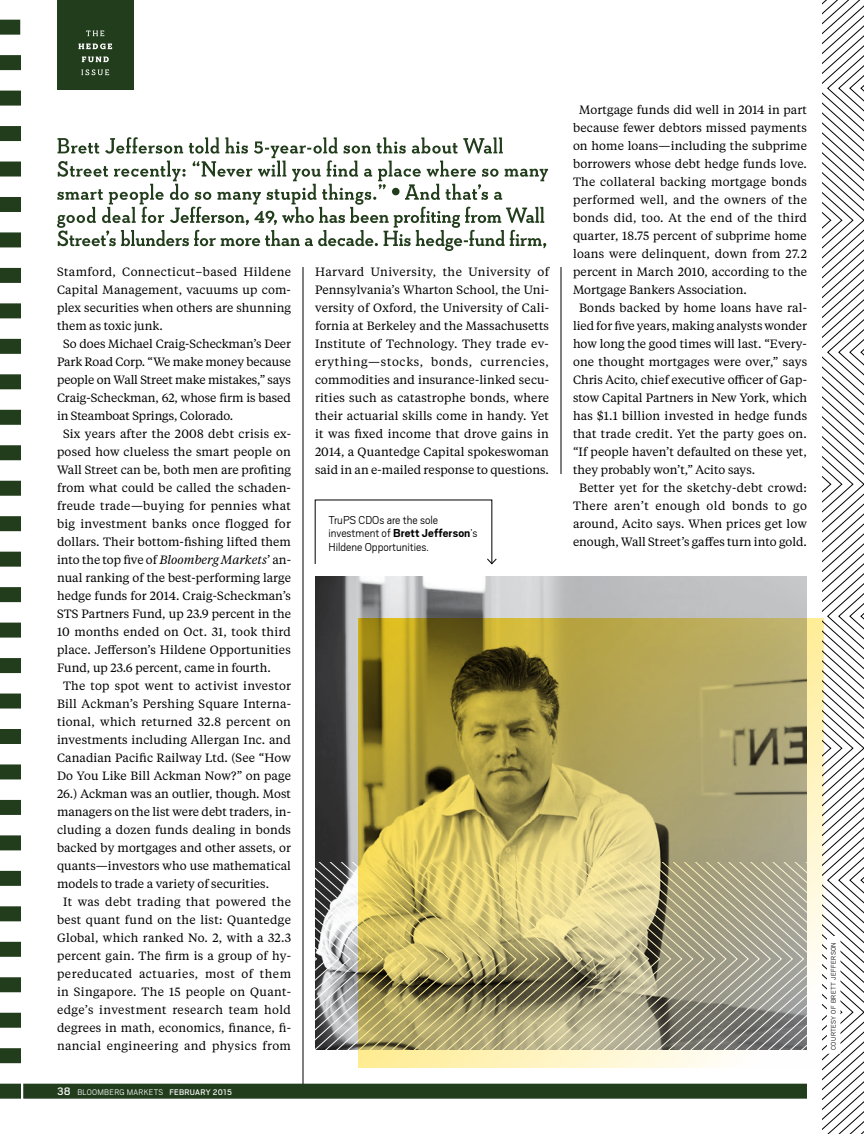
<style>
.page{position:relative;width:864px;height:1134px;background:#fff}
.page>*{position:absolute;margin:0;border:0;box-sizing:border-box;transform-origin:0 0}
.t1{font:300 12.75px/13.5px "Scout";color:#000}
.t2{font:12px/18px "Tiempos Text";letter-spacing:.01em;color:#000;text-align:justify}
.t3{font:12px "Tiempos Text";letter-spacing:-.01em;color:#000}
.t4{font:12px "Tiempos Text";letter-spacing:.03em;color:#000}
.t5{font:12px "Tiempos Text";letter-spacing:.04em;color:#000}
.t6{font:12px "Tiempos Text";letter-spacing:.035em;color:#000}
.t7{font:300 9px "Scout";letter-spacing:.03em;color:#fff}
.t8{font:300 7.5px "Scout";letter-spacing:.05em;color:#000}
.s1{font-style:italic}
.s2{font-weight:400;font-size:12px}
.s3{font-weight:400}
.s4{font-weight:700}
</style>
<div class="page">
<hr style="left:303px;top:267px;width:1px;height:817px;background:#000">
<div style="left:23px;top:1084px;width:784px;height:15px;background:#223d1c"></div>
<hr style="left:561px;top:267px;width:1px;height:207px;background:#000">
<div style="left:0;top:268px;width:21px;height:15px;background:#223d1c"></div>
<div style="left:0;top:835px;width:21px;height:15px;background:#223d1c"></div>
<div style="left:0;top:552px;width:21px;height:15px;background:#223d1c"></div>
<div style="left:0;top:126px;width:21px;height:15px;background:#223d1c"></div>
<div style="left:0;top:694px;width:21px;height:15px;background:#223d1c"></div>
<div style="left:0;top:410px;width:21px;height:15px;background:#223d1c"></div>
<div style="left:0;top:977px;width:21px;height:15px;background:#223d1c"></div>
<div style="left:0;top:197px;width:21px;height:15px;background:#223d1c"></div>
<div style="left:0;top:764px;width:21px;height:15px;background:#223d1c"></div>
<div style="left:0;top:481px;width:21px;height:15px;background:#223d1c"></div>
<div style="left:0;top:1048px;width:21px;height:15px;background:#223d1c"></div>
<div style="left:0;top:55px;width:21px;height:15px;background:#223d1c"></div>
<div style="left:0;top:623px;width:21px;height:15px;background:#223d1c"></div>
<div style="left:0;top:339px;width:21px;height:15px;background:#223d1c"></div>
<div style="left:0;top:906px;width:21px;height:15px;background:#223d1c"></div>
<div style="left:0;top:232px;width:21px;height:15px;background:#223d1c"></div>
<div style="left:0;top:800px;width:21px;height:15px;background:#223d1c"></div>
<div style="left:0;top:516px;width:21px;height:15px;background:#223d1c"></div>
<div style="left:0;top:1084px;width:21px;height:15px;background:#223d1c"></div>
<div style="left:0;top:91px;width:21px;height:15px;background:#223d1c"></div>
<div style="left:0;top:658px;width:21px;height:15px;background:#223d1c"></div>
<div style="left:0;top:374px;width:21px;height:15px;background:#223d1c"></div>
<div style="left:0;top:942px;width:21px;height:15px;background:#223d1c"></div>
<div style="left:0;top:162px;width:21px;height:15px;background:#223d1c"></div>
<div style="left:0;top:729px;width:21px;height:15px;background:#223d1c"></div>
<div style="left:0;top:445px;width:21px;height:15px;background:#223d1c"></div>
<div style="left:0;top:1013px;width:21px;height:15px;background:#223d1c"></div>
<div style="left:0;top:20px;width:20px;height:15px;background:#223d1c"></div>
<div style="left:0;top:587px;width:21px;height:15px;background:#223d1c"></div>
<div style="left:0;top:303px;width:21px;height:15px;background:#223d1c"></div>
<div style="left:0;top:871px;width:21px;height:15px;background:#223d1c"></div>
<div style="left:57px;top:0;width:76px;height:89px;background:#223d1c"></div>
<svg style="left:81px;top:69px;width:28px;height:6px"></svg>
<svg style="left:82px;top:57px;width:27px;height:5px"></svg>
<svg style="left:78px;top:43px;width:34px;height:6px"></svg>
<svg style="left:86px;top:31px;width:18px;height:5px"></svg>
<img style="left:315px;top:576px;width:492px;height:286px">
<svg style="left:487px;top:558px;width:10px;height:6px"></svg>
<svg style="left:822px;top:0;width:42px;height:1134px"></svg>
<svg style="left:315px;top:862px;width:43px;height:188px"></svg>
<img style="left:358px;top:618px;width:466px;height:450px">
<div style="left:827px;top:936px;width:13px;height:118px;background:#fff"></div>
<svg style="left:57px;top:137px;width:491px;height:114px"></svg>
<p class="t4" style="left:57px;top:264px;width:236px">Stamford, Connecticut–based Hildene</p>
<p class="t2" style="left:57px;top:280px;width:235px">Capital Management, vacuums up com-</p>
<p class="t2" style="left:57px;top:298px;width:235px">plex securities when others are shunning</p>
<p class="t2" style="left:57px;top:316px;width:107px">them as toxic junk.</p>
<p class="t3" style="left:63px;top:336px;width:230px">So does Michael Craig-Scheckman’s Deer</p>
<p class="t3" style="left:57px;top:354px;width:236px">Park Road Corp. “We make money because</p>
<p class="t3" style="left:57px;top:372px;width:235px">people on Wall Street make mistakes,” says</p>
<p class="t2" style="left:57px;top:388px;width:236px">Craig-Scheckman, 62, whose firm is based</p>
<p class="t3" style="left:57px;top:408px;width:178px">in Steamboat Springs, Colorado.</p>
<p class="t2" style="left:63px;top:424px;width:229px">Six years after the 2008 debt crisis ex-</p>
<p class="t2" style="left:57px;top:442px;width:235px">posed how clueless the smart people on</p>
<p class="t2" style="left:57px;top:460px;width:235px">Wall Street can be, both men are profiting</p>
<p class="t2" style="left:57px;top:478px;width:235px">from what could be called the schaden-</p>
<p class="t2" style="left:57px;top:496px;width:235px">freude trade—buying for pennies what</p>
<p class="t2" style="left:57px;top:514px;width:236px">big investment banks once flogged for</p>
<p class="t2" style="left:57px;top:532px;width:236px">dollars. Their bottom-fishing lifted them</p>
<p class="t2" style="left:57px;top:550px;width:235px">into the top five of <span class="s1">Bloomberg Markets</span>’ an-</p>
<p class="t2" style="left:57px;top:568px;width:235px">nual ranking of the best-performing large</p>
<p class="t2" style="left:57px;top:586px;width:236px">hedge funds for 2014. Craig-Scheckman’s</p>
<p class="t2" style="left:57px;top:604px;width:236px">STS Partners Fund, up 23.9 percent in the</p>
<p class="t2" style="left:57px;top:622px;width:235px">10 months ended on Oct. 31, took third</p>
<p class="t2" style="left:57px;top:640px;width:235px">place. Jefferson’s Hildene Opportunities</p>
<p class="t2" style="left:57px;top:658px;width:215px">Fund, up 23.6 percent, came in fourth.</p>
<p class="t2" style="left:63px;top:676px;width:230px">The top spot went to activist investor</p>
<p class="t2" style="left:57px;top:694px;width:236px">Bill Ackman’s Pershing Square Interna-</p>
<p class="t2" style="left:57px;top:712px;width:235px">tional, which returned 32.8 percent on</p>
<p class="t2" style="left:57px;top:730px;width:235px">investments including Allergan Inc. and</p>
<p class="t2" style="left:57px;top:748px;width:235px">Canadian Pacific Railway Ltd. (See “How</p>
<p class="t2" style="left:57px;top:766px;width:236px">Do You Like Bill Ackman Now?” on page</p>
<p class="t2" style="left:57px;top:784px;width:235px">26.) Ackman was an outlier, though. Most</p>
<p class="t2" style="left:57px;top:802px;width:236px">managers on the list were debt traders, in-</p>
<p class="t2" style="left:57px;top:820px;width:236px">cluding a dozen funds dealing in bonds</p>
<p class="t2" style="left:57px;top:838px;width:236px">backed by mortgages and other assets, or</p>
<p class="t2" style="left:57px;top:856px;width:236px">quants—investors who use mathematical</p>
<p class="t2" style="left:57px;top:874px;width:214px">models to trade a variety of securities.</p>
<p class="t4" style="left:63px;top:894px;width:230px">It was debt trading that powered the</p>
<p class="t2" style="left:57px;top:910px;width:236px">best quant fund on the list: Quantedge</p>
<p class="t2" style="left:57px;top:928px;width:236px">Global, which ranked No. 2, with a 32.3</p>
<p class="t2" style="left:57px;top:946px;width:236px">percent gain. The firm is a group of hy-</p>
<p class="t5" style="left:57px;top:966px;width:236px">pereducated actuaries, most of them</p>
<p class="t2" style="left:57px;top:982px;width:235px">in Singapore. The 15 people on Quant-</p>
<p class="t4" style="left:57px;top:1002px;width:235px">edge’s investment research team hold</p>
<p class="t2" style="left:57px;top:1018px;width:235px">degrees in math, economics, finance, fi-</p>
<p class="t4" style="left:57px;top:1038px;width:236px">nancial engineering and physics from</p>
<p class="t7" style="left:57px;top:1086px;width:177px"><span class="s2">38</span> BLOOMBERG MARKETS <span class="s3">FEBRUARY 2015</span></p>
<p class="t2" style="left:315px;top:262px;width:236px">Harvard University, the University of Pennsylvania’s Wharton School, the Uni&shy;versity of Oxford, the University of Cali&shy;fornia at Berkeley and the Massachusetts Institute of Technology. They trade ev&shy;erything—stocks, bonds, currencies, commodities and insurance-linked secu&shy;rities such as catastrophe bonds, where their actuarial skills come in handy. Yet it was fixed income that drove gains in 2014, a Quantedge Capital spokeswoman said in an e-mailed response to questions.</p>
<p class="t1" style="left:328px;top:512px;width:150px">TruPS CDOs are the sole investment of <span class="s4">Brett Jefferson</span>’s<br>Hildene Opportunities.</p>
<p class="t2" style="left:579px;top:100px;width:230px">Mortgage funds did well in 2014 in part</p>
<p class="t2" style="left:573px;top:118px;width:235px">because fewer debtors missed payments</p>
<p class="t2" style="left:573px;top:136px;width:235px">on home loans—including the subprime</p>
<p class="t2" style="left:573px;top:154px;width:236px">borrowers whose debt hedge funds love.</p>
<p class="t2" style="left:573px;top:172px;width:236px">The collateral backing mortgage bonds</p>
<p class="t2" style="left:573px;top:190px;width:235px">performed well, and the owners of the</p>
<p class="t2" style="left:573px;top:208px;width:236px">bonds did, too. At the end of the third</p>
<p class="t2" style="left:573px;top:226px;width:235px">quarter, 18.75 percent of subprime home</p>
<p class="t2" style="left:573px;top:244px;width:235px">loans were delinquent, down from 27.2</p>
<p class="t2" style="left:573px;top:262px;width:236px">percent in March 2010, according to the</p>
<p class="t2" style="left:573px;top:280px;width:175px">Mortgage Bankers Association.</p>
<p class="t2" style="left:579px;top:298px;width:230px">Bonds backed by home loans have ral-</p>
<p class="t2" style="left:573px;top:316px;width:235px">lied for five years, making analysts wonder</p>
<p class="t2" style="left:573px;top:334px;width:235px">how long the good times will last. “Every-</p>
<p class="t2" style="left:573px;top:352px;width:236px">one thought mortgages were over,” says</p>
<p class="t2" style="left:573px;top:370px;width:235px">Chris Acito, chief executive officer of Gap-</p>
<p class="t2" style="left:573px;top:388px;width:236px">stow Capital Partners in New York, which</p>
<p class="t2" style="left:573px;top:406px;width:236px">has $1.1 billion invested in hedge funds</p>
<p class="t2" style="left:573px;top:424px;width:235px">that trade credit. Yet the party goes on.</p>
<p class="t2" style="left:573px;top:442px;width:235px">“If people haven’t defaulted on these yet,</p>
<p class="t2" style="left:573px;top:460px;width:184px">they probably won’t,” Acito says.</p>
<p class="t2" style="left:579px;top:478px;width:230px">Better yet for the sketchy-debt crowd:</p>
<p class="t6" style="left:573px;top:498px;width:235px">There aren’t enough old bonds to go</p>
<p class="t2" style="left:573px;top:514px;width:235px">around, Acito says. When prices get low</p>
<p class="t2" style="left:573px;top:532px;width:236px">enough, Wall Street’s gaffes turn into gold.</p>
<p class="t8" style="left:829px;top:1050px;width:109px;rotate:-90deg">COURTESY OF BRETT JEFFERSON</p>
</div>
